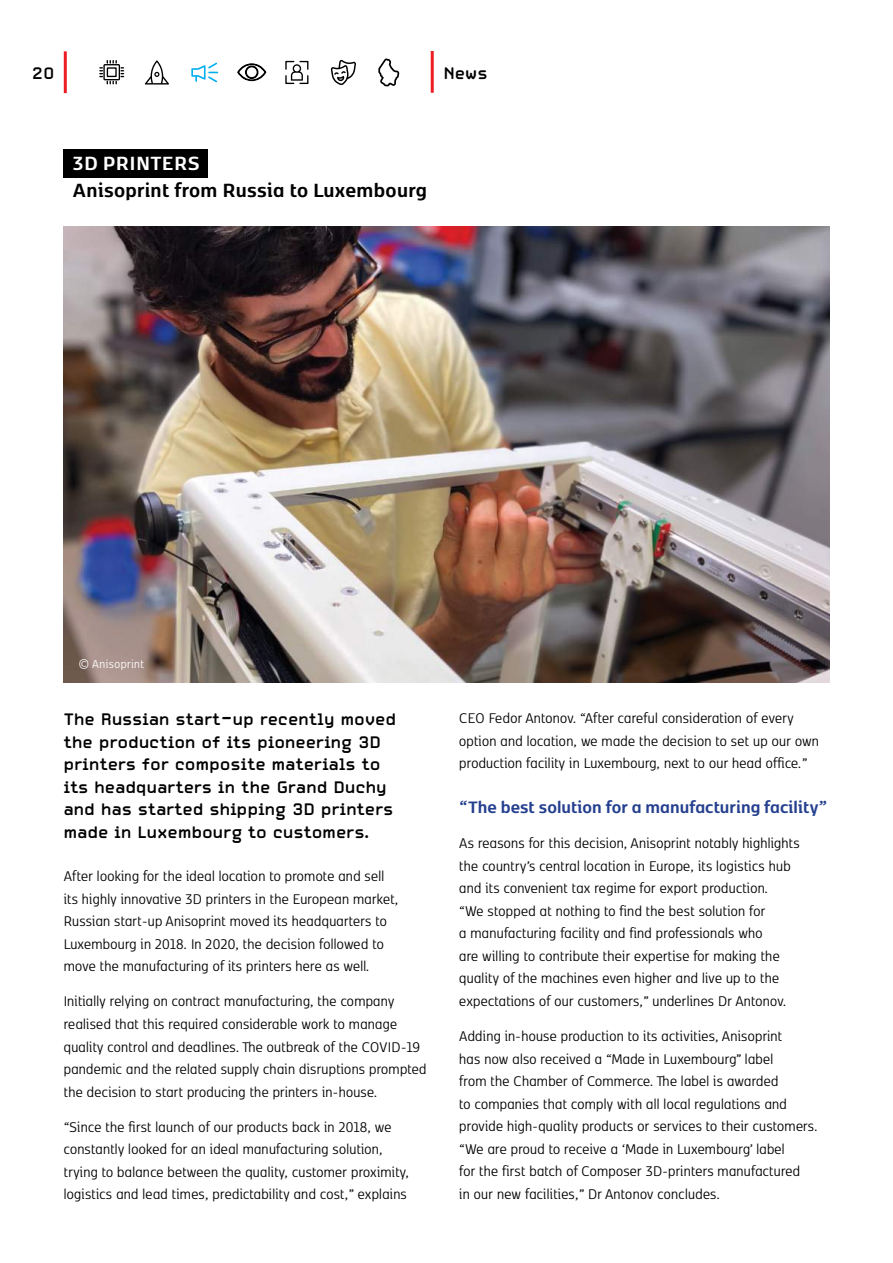
<style>
.page{position:relative;width:893px;height:1263px;background:#fff}
.page>*{position:absolute;margin:0;border:0;box-sizing:border-box;transform-origin:0 0}
.t1{font:700 22.5px "Kobenhavn CS";letter-spacing:.015em;color:#000}
.t2{font:700 22.5px "Kobenhavn CS";letter-spacing:.02em;color:#fff}
.t3{font:700 19.5px "Kobenhavn CS";letter-spacing:.005em;color:#25408f}
.t4{font:16.5px/22.5px "Kobenhavn CS";letter-spacing:.02em;color:#000}
.t5{font:700 16.5px/22.5px "Automate OT";color:#000}
.t6{font:13.5px "Kobenhavn CS";letter-spacing:.04em;color:#fff}
</style>
<div class="page">
<hr style="left:64px;top:51px;width:3px;height:42px;background:#ed1d24">
<hr style="left:431px;top:51px;width:3px;height:42px;background:#ed1d24">
<img style="left:64px;top:226px;width:765px;height:456px">
<div style="left:64px;top:149px;width:144px;height:29px;background:#000"></div>
<svg style="left:145px;top:60px;width:24px;height:25px"></svg>
<svg style="left:331px;top:60px;width:25px;height:25px"></svg>
<svg style="left:285px;top:61px;width:23px;height:23px"></svg>
<svg style="left:378px;top:59px;width:21px;height:27px"></svg>
<svg style="left:191px;top:63px;width:27px;height:19px"></svg>
<svg style="left:100px;top:61px;width:24px;height:23px"></svg>
<svg style="left:237px;top:63px;width:30px;height:18px"></svg>
<p class="t5" style="left:32px;top:62px;width:24px">20</p>
<p class="t5" style="left:443px;top:61px;width:46px">News</p>
<h1 class="t2" style="left:73px;top:147px;width:128px">3D PRINTERS</h1>
<h1 class="t1" style="left:73px;top:174px;width:355px">Anisoprint from Russia to Luxembourg</h1>
<p class="t6" style="left:79px;top:654px;width:67px">© Anisoprint</p>
<p class="t5" style="left:64px;top:708px;width:334px">The Russian start-up recently moved the production of its pioneering 3D printers for composite materials to its headquarters in the Grand Duchy and has started shipping 3D printers made in Luxembourg to customers.</p>
<p class="t4" style="left:459px;top:706px;width:361px">CEO Fedor Antonov. “After careful consideration of every option and location, we made the decision to set up our own production facility in Luxembourg, next to our head office.”</p>
<p class="t3" style="left:459px;top:793px;width:370px">“The best solution for a manufacturing facility”</p>
<p class="t4" style="left:459px;top:831px;width:342px">As reasons for this decision, Anisoprint notably highlights the country’s central location in Europe, its logistics hub and its convenient tax regime for export production.<br>“We stopped at nothing to find the best solution for<br>a manufacturing facility and find professionals who<br>are willing to contribute their expertise for making the quality of the machines even higher and live up to the expectations of our customers,” underlines Dr Antonov.</p>
<p class="t4" style="left:459px;top:1024px;width:360px">Adding in-house production to its activities, Anisoprint<br>has now also received a “Made in Luxembourg” label<br>from the Chamber of Commerce. The label is awarded<br>to companies that comply with all local regulations and provide high-quality products or services to their customers. “We are proud to receive a ‘Made in Luxembourg’ label<br>for the first batch of Composer 3D-printers manufactured<br>in our new facilities,” Dr Antonov concludes.</p>
<p class="t4" style="left:64px;top:864px;width:336px">After looking for the ideal location to promote and sell its highly innovative 3D printers in the European market, Russian start-up Anisoprint moved its headquarters to Luxembourg in 2018. In 2020, the decision followed to move the manufacturing of its printers here as well.</p>
<p class="t4" style="left:64px;top:989px;width:364px">Initially relying on contract manufacturing, the company realised that this required considerable work to manage quality control and deadlines. The outbreak of the COVID-19 pandemic and the related supply chain disruptions prompted the decision to start producing the printers in-house.</p>
<p class="t4" style="left:64px;top:1114px;width:347px">“Since the first launch of our products back in 2018, we constantly looked for an ideal manufacturing solution, trying to balance between the quality, customer proximity, logistics and lead times, predictability and cost,” explains</p>
</div>
